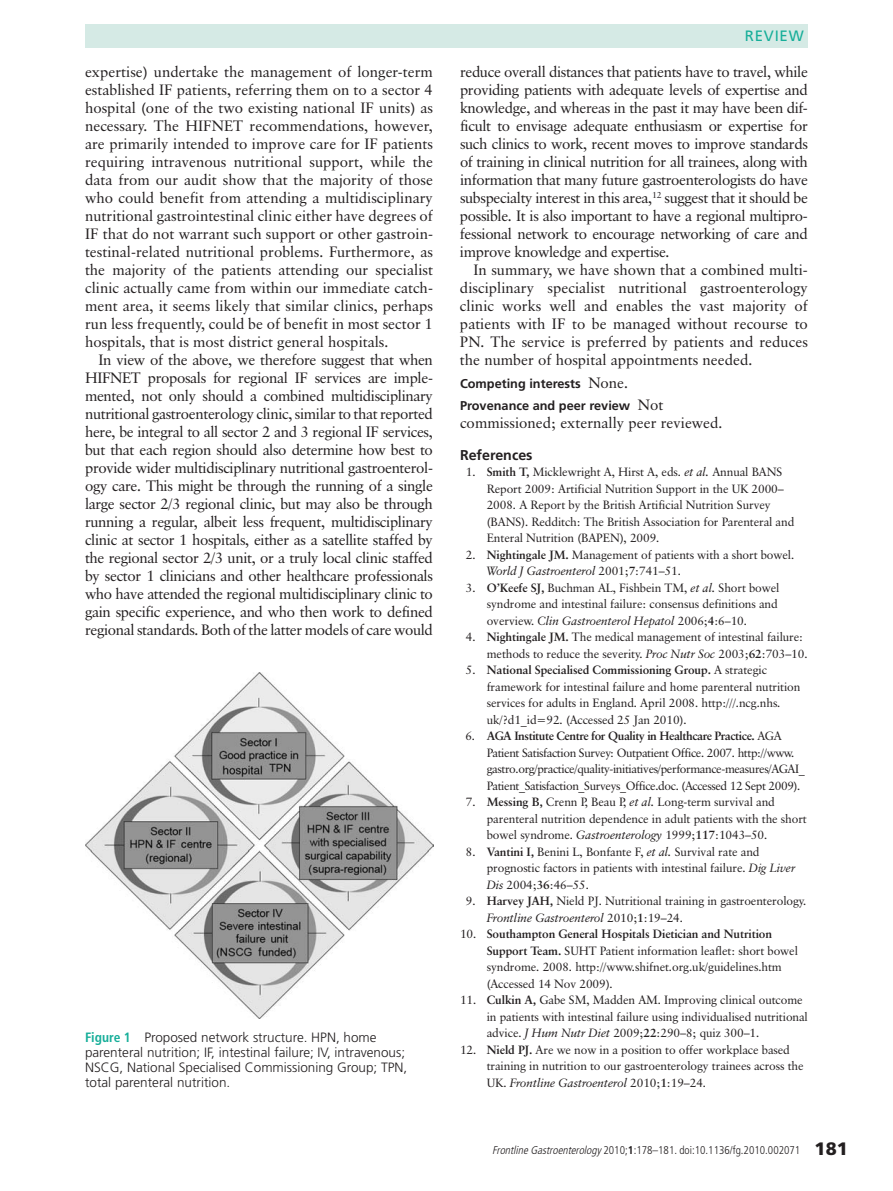
<style>
.page{position:relative;width:893px;height:1191px;background:#fff}
.page>*{position:absolute;margin:0;border:0;box-sizing:border-box;transform-origin:0 0}
.t1{font:15px "Classical Garamond BT";letter-spacing:-.025em;color:#231f20}
.t2{font:15px "Classical Garamond BT";color:#231f20}
.t3{font:15px "Frutiger LT Std";letter-spacing:.05em;color:#16ae99}
.t4{font:700 14.25px "Frutiger LT Std";color:#231f20}
.t5{font:300 13.5px/15px "Frutiger LT Std";color:#231f20}
.t6{font:700 12.75px/22.5px "Frutiger LT Std";color:#231f20}
.t7{font:12px/16.5px "Classical Garamond BT";letter-spacing:-.01em;color:#231f20}
.t8{font:12px/16.5px "Classical Garamond BT";letter-spacing:-.035em;color:#231f20}
.t9{font:300 condensed 11.25px "Frutiger LT Std";color:#231f20}
.s1{font-weight:700;font-stretch:condensed;color:#16ae99}
.s2{font-family:"Classical Garamond BT";font-weight:400;font-size:15px}
.s3{font-weight:700}
.s4{font-style:italic}
.s5{font-family:"Frutiger";font-style:italic}
.s6{font-weight:900;font-stretch:normal;font-size:18px}
</style>
<div class="page">
<div style="left:85px;top:24px;width:723px;height:23px;background:#d5eae5"></div>
<img style="left:85px;top:672px;width:348px;height:347px">
<p class="t2" style="left:85px;top:66px;width:349px">expertise) undertake the management of longer-term</p>
<p class="t2" style="left:85px;top:84px;width:349px">established IF patients, referring them on to a sector 4</p>
<p class="t2" style="left:85px;top:102px;width:349px">hospital (one of the two existing national IF units) as</p>
<p class="t2" style="left:85px;top:120px;width:349px">necessary. The HIFNET recommendations, however,</p>
<p class="t2" style="left:85px;top:138px;width:349px">are primarily intended to improve care for IF patients</p>
<p class="t2" style="left:85px;top:156px;width:349px">requiring intravenous nutritional support, while the</p>
<p class="t2" style="left:85px;top:174px;width:349px">data from our audit show that the majority of those</p>
<p class="t2" style="left:85px;top:192px;width:349px">who could benefit from attending a multidisciplinary</p>
<p class="t2" style="left:85px;top:210px;width:349px">nutritional gastrointestinal clinic either have degrees of</p>
<p class="t2" style="left:85px;top:228px;width:349px">IF that do not warrant such support or other gastroin-</p>
<p class="t2" style="left:85px;top:246px;width:349px">testinal-related nutritional problems. Furthermore, as</p>
<p class="t2" style="left:85px;top:264px;width:349px">the majority of the patients attending our specialist</p>
<p class="t2" style="left:85px;top:282px;width:349px">clinic actually came from within our immediate catch-</p>
<p class="t2" style="left:85px;top:300px;width:349px">ment area, it seems likely that similar clinics, perhaps</p>
<p class="t2" style="left:85px;top:318px;width:349px">run less frequently, could be of benefit in most sector 1</p>
<p class="t2" style="left:85px;top:336px;width:305px">hospitals, that is most district general hospitals.</p>
<p class="t1" style="left:99px;top:354px;width:336px">In view of the above, we therefore suggest that when</p>
<p class="t1" style="left:85px;top:372px;width:349px">HIFNET proposals for regional IF services are imple-</p>
<p class="t1" style="left:85px;top:390px;width:349px">mented, not only should a combined multidisciplinary</p>
<p class="t1" style="left:85px;top:408px;width:349px">nutritional gastroenterology clinic, similar to that reported</p>
<p class="t1" style="left:85px;top:426px;width:349px">here, be integral to all sector 2 and 3 regional IF services,</p>
<p class="t1" style="left:85px;top:444px;width:349px">but that each region should also determine how best to</p>
<p class="t1" style="left:85px;top:462px;width:349px">provide wider multidisciplinary nutritional gastroenterol-</p>
<p class="t1" style="left:85px;top:480px;width:349px">ogy care. This might be through the running of a single</p>
<p class="t1" style="left:85px;top:498px;width:349px">large sector 2/3 regional clinic, but may also be through</p>
<p class="t1" style="left:85px;top:516px;width:349px">running a regular, albeit less frequent, multidisciplinary</p>
<p class="t1" style="left:85px;top:534px;width:349px">clinic at sector 1 hospitals, either as a satellite staffed by</p>
<p class="t1" style="left:85px;top:552px;width:349px">the regional sector 2/3 unit, or a truly local clinic staffed</p>
<p class="t1" style="left:85px;top:570px;width:349px">by sector 1 clinicians and other healthcare professionals</p>
<p class="t1" style="left:85px;top:588px;width:349px">who have attended the regional multidisciplinary clinic to</p>
<p class="t1" style="left:85px;top:606px;width:349px">gain specific experience, and who then work to defined</p>
<p class="t1" style="left:85px;top:624px;width:349px">regional standards. Both of the latter models of care would</p>
<p class="t5" style="left:85px;top:1030px;width:324px"><span class="s1">Figure 1</span> Proposed network structure. HPN, home parenteral nutrition; IF, intestinal failure; IV, intravenous; NSCG, National Specialised Commissioning Group; TPN, total parenteral nutrition.</p>
<p class="t3" style="left:745px;top:30px;width:60px">REVIEW</p>
<p class="t1" style="left:460px;top:66px;width:349px">reduce overall distances that patients have to travel, while</p>
<p class="t1" style="left:460px;top:84px;width:349px">providing patients with adequate levels of expertise and</p>
<p class="t1" style="left:460px;top:102px;width:349px">knowledge, and whereas in the past it may have been dif-</p>
<p class="t1" style="left:460px;top:120px;width:349px">ficult to envisage adequate enthusiasm or expertise for</p>
<p class="t1" style="left:460px;top:138px;width:349px">such clinics to work, recent moves to improve standards</p>
<p class="t1" style="left:460px;top:156px;width:349px">of training in clinical nutrition for all trainees, along with</p>
<p class="t1" style="left:460px;top:174px;width:349px">information that many future gastroenterologists do have</p>
<p class="t1" style="left:460px;top:192px;width:349px">subspecialty interest in this area,<sup>12</sup> suggest that it should be</p>
<p class="t1" style="left:460px;top:210px;width:349px">possible. It is also important to have a regional multipro-</p>
<p class="t1" style="left:460px;top:228px;width:349px">fessional network to encourage networking of care and</p>
<p class="t1" style="left:460px;top:246px;width:211px">improve knowledge and expertise.</p>
<p class="t2" style="left:473px;top:264px;width:336px">In summary, we have shown that a combined multi-</p>
<p class="t2" style="left:460px;top:282px;width:349px">disciplinary specialist nutritional gastroenterology</p>
<p class="t2" style="left:460px;top:300px;width:349px">clinic works well and enables the vast majority of</p>
<p class="t2" style="left:460px;top:318px;width:349px">patients with IF to be managed without recourse to</p>
<p class="t2" style="left:460px;top:336px;width:349px">PN. The service is preferred by patients and reduces</p>
<p class="t2" style="left:460px;top:354px;width:294px">the number of hospital appointments needed.</p>
<p class="t6" style="left:460px;top:373px;width:205px">Competing interests <span class="s2">None.<br></span>Provenance and peer review <span class="s2">Not</span></p>
<p class="t2" style="left:460px;top:417px;width:264px">commissioned; externally peer reviewed.</p>
<p class="t4" style="left:460px;top:449px;width:74px">References</p>
<p class="t7" style="left:487px;top:465px;width:309px;text-indent:-21px">1. <span class="s3">Smith T,</span> Micklewright A, Hirst A, eds. <span class="s4">et al.</span> Annual BANS Report 2009: Artificial Nutrition Support in the UK 2000– 2008. A Report by the British Artificial Nutrition Survey (BANS). Redditch: The British Association for Parenteral and Enteral Nutrition (BAPEN), 2009.</p>
<p class="t7" style="left:487px;top:547px;width:309px;text-indent:-21px">2. <span class="s3">Nightingale JM.</span> Management of patients with a short bowel.<br><span class="s4">World J Gastroenterol</span> 2001;<span class="s3">7</span>:741–51.</p>
<p class="t7" style="left:487px;top:580px;width:294px;text-indent:-21px">3. <span class="s3">O’Keefe SJ,</span> Buchman AL, Fishbein TM, <span class="s4">et al.</span> Short bowel syndrome and intestinal failure: consensus definitions and overview. <span class="s4">Clin Gastroenterol Hepatol</span> 2006;<span class="s3">4</span>:6–10.</p>
<p class="t7" style="left:487px;top:630px;width:322px;text-indent:-21px">4. <span class="s3">Nightingale JM.</span> The medical management of intestinal failure: methods to reduce the severity. <span class="s4">Proc Nutr Soc</span> 2003;<span class="s3">62</span>:703–10.</p>
<p class="t7" style="left:487px;top:663px;width:315px;text-indent:-21px">5. <span class="s3">National Specialised Commissioning Group.</span> A strategic framework for intestinal failure and home parenteral nutrition services for adults in England. April 2008. http:///.ncg.nhs. uk/?d1_id=92. (Accessed 25 Jan 2010).</p>
<p class="t8" style="left:487px;top:729px;width:320px;text-indent:-21px">6. <span class="s3">AGA Institute Centre for Quality in Healthcare Practice.</span> AGA Patient Satisfaction Survey: Outpatient Office. 2007. http://www. gastro.org/practice/quality-initiatives/performance-measures/AGAI_ Patient_Satisfaction_Surveys_Office.doc. (Accessed 12 Sept 2009).</p>
<p class="t7" style="left:487px;top:795px;width:322px;text-indent:-21px">7. <span class="s3">Messing B,</span> Crenn P, Beau P, <span class="s4">et al.</span> Long-term survival and parenteral nutrition dependence in adult patients with the short bowel syndrome. <span class="s4">Gastroenterology</span> 1999;<span class="s3">117</span>:1043–50.</p>
<p class="t7" style="left:487px;top:844px;width:310px;text-indent:-21px">8. <span class="s3">Vantini I,</span> Benini L, Bonfante F, <span class="s4">et al.</span> Survival rate and prognostic factors in patients with intestinal failure. <span class="s4">Dig Liver<br>Dis</span> 2004;<span class="s3">36</span>:46–55.</p>
<p class="t7" style="left:487px;top:894px;width:321px;text-indent:-21px">9. <span class="s3">Harvey JAH,</span> Nield PJ. Nutritional training in gastroenterology.<br><span class="s4">Frontline Gastroenterol</span> 2010;<span class="s3">1</span>:19–24.</p>
<p class="t7" style="left:487px;top:927px;width:313px;text-indent:-27px">10. <span class="s3">Southampton General Hospitals Dietician and Nutrition Support Team.</span> SUHT Patient information leaflet: short bowel syndrome. 2008. http://www.shifnet.org.uk/guidelines.htm (Accessed 14 Nov 2009).</p>
<p class="t7" style="left:487px;top:993px;width:323px;text-indent:-27px">11. <span class="s3">Culkin A,</span> Gabe SM, Madden AM. Improving clinical outcome in patients with intestinal failure using individualised nutritional advice. <span class="s4">J Hum Nutr Diet</span> 2009;<span class="s3">22</span>:290–8; quiz 300–1.</p>
<p class="t7" style="left:487px;top:1042px;width:318px;text-indent:-27px">12. <span class="s3">Nield PJ.</span> Are we now in a position to offer workplace based training in nutrition to our gastroenterology trainees across the<br>UK. <span class="s4">Frontline Gastroenterol</span> 2010;<span class="s3">1</span>:19–24.</p>
<p class="t9" style="left:492px;top:1145px;width:357px"><span class="s5">Frontline Gastroenterology</span> 2010;<span class="s3">1</span>:178–181. doi:10.1136/fg.2010.002071 <span class="s6">181</span></p>
</div>
